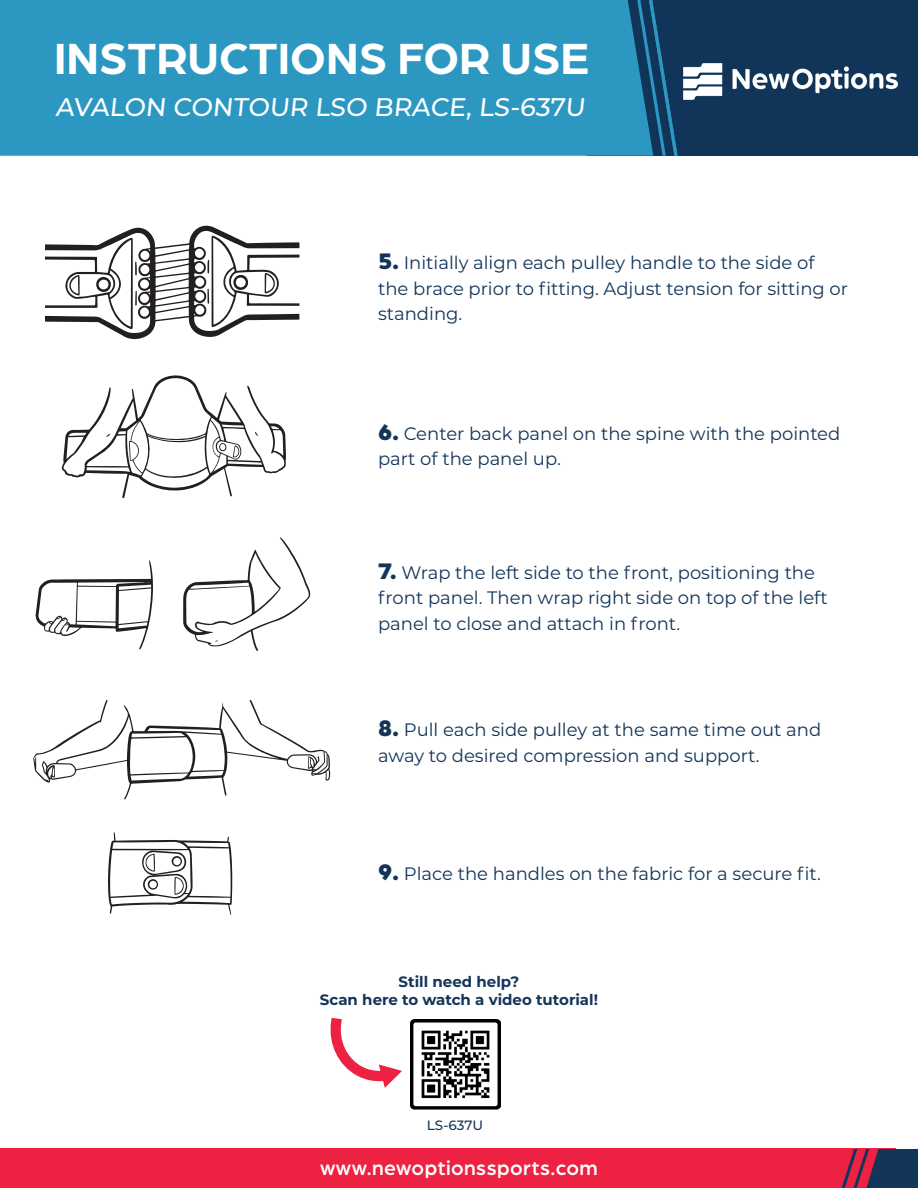
<style>
.page{position:relative;width:918px;height:1188px;background:#fff}
.page>*{position:absolute;margin:0;border:0;box-sizing:border-box;transform-origin:0 0}
.t1{font:700 46.5px "Arboria";color:#fff}
.t2{font:500 25.5px "Montserrat";color:#fff}
.t3{font:500 21px "Arboria";letter-spacing:.02em;color:#fff}
.t4{font:18px/25.5px "Montserrat";color:#133559}
.t5{font:700 15px "Montserrat";color:#133559}
.t6{font:500 13.5px "Montserrat";letter-spacing:-.005em;color:#133559}
.s1{font-family:"Arboria";font-weight:900;font-size:24px}
</style>
<div class="page">
<div style="left:586px;top:0;width:332px;height:156px;background:#113559"></div>
<div style="left:0;top:0;width:637px;height:156px;background:#2c98c2"></div>
<svg style="left:637px;top:0;width:41px;height:156px"></svg>
<img style="left:683px;top:64px;width:214px;height:36px">
<div style="left:0;top:1149px;width:895px;height:39px;background:#ed2141"></div>
<svg style="left:842px;top:1149px;width:76px;height:39px"></svg>
<img style="left:410px;top:1019px;width:90px;height:91px">
<svg style="left:330px;top:1018px;width:72px;height:70px"></svg>
<svg style="left:45px;top:225px;width:254px;height:115px"></svg>
<svg style="left:62px;top:375px;width:224px;height:123px"></svg>
<svg style="left:35px;top:560px;width:118px;height:90px"></svg>
<svg style="left:183px;top:537px;width:127px;height:114px"></svg>
<svg style="left:33px;top:700px;width:297px;height:100px"></svg>
<svg style="left:108px;top:832px;width:124px;height:83px"></svg>
<p class="t1" style="left:54px;top:27px;width:536px">INSTRUCTIONS FOR USE</p>
<p class="t2" style="left:55px;top:89px;width:535px">AVALON CONTOUR LSO BRACE, LS-637U</p>
<p class="t4" style="left:378px;top:250px;width:472px"><span class="s1">5.</span> Initially align each pulley handle to the side of the brace prior to fitting. Adjust tension for sitting or standing.</p>
<p class="t4" style="left:378px;top:420px;width:464px"><span class="s1">6.</span> Center back panel on the spine with the pointed part of the panel up.</p>
<p class="t4" style="left:378px;top:559px;width:451px"><span class="s1">7.</span> Wrap the left side to the front, positioning the front panel. Then wrap right side on top of the left panel to close and attach in front.</p>
<p class="t4" style="left:378px;top:716px;width:445px"><span class="s1">8.</span> Pull each side pulley at the same time out and away to desired compression and support.</p>
<p class="t4" style="left:378px;top:860px;width:444px"><span class="s1">9.</span> Place the handles on the fabric for a secure fit.</p>
<p class="t5" style="left:399px;top:971px;width:122px">Still need help?</p>
<p class="t5" style="left:320px;top:989px;width:280px">Scan here to watch a video tutorial!</p>
<p class="t6" style="left:427px;top:1116px;width:58px">LS-637U</p>
<p class="t3" style="left:320px;top:1154px;width:279px">www.newoptionssports.com</p>
</div>
